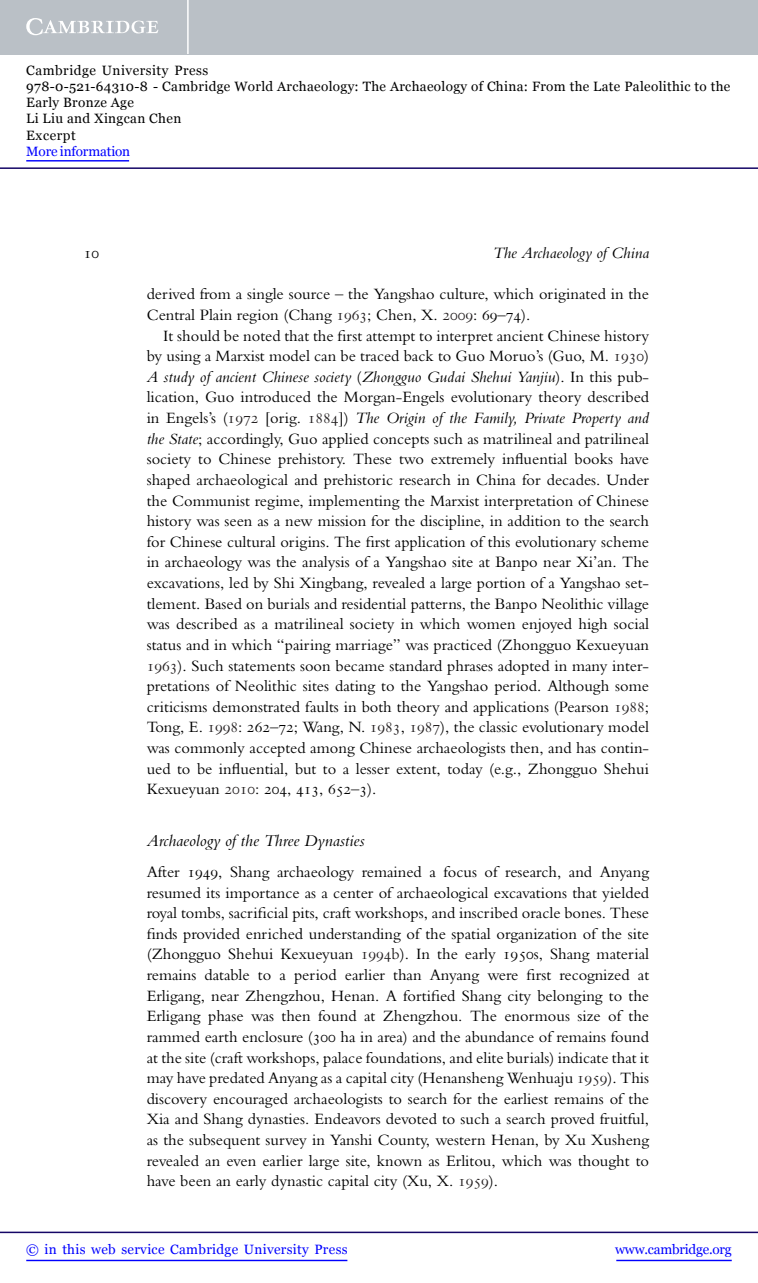
<style>
.page{position:relative;width:758px;height:1283px;background:#fff}
.page>*{position:absolute;margin:0;border:0;box-sizing:border-box;transform-origin:0 0}
.t1{font:17.25px "Bembo Italic Os F";color:#000}
.t2{font:16.5px/20.5px "Bembo";color:#000;text-align:justify}
.t3{font:16.5px "Bembo Italic Os F";color:#000}
.t4{font:16.5px "Bembo SC";color:#000}
.t5{font:13.5px/16.2px "Georgia";letter-spacing:.025em;color:#000}
.t6{font:13.5px "Georgia";letter-spacing:.025em;color:#00f}
.t7{font:13.5px "Georgia";letter-spacing:-.015em;color:#00f}
.t8{font:13.5px "Georgia";letter-spacing:-.01em;color:#00f}
.s1{font-family:"Bembo SC";color:#231f20}
.s2{font-family:"Bembo SC"}
.s3{font-family:"Bembo"}
.s4{font-family:"Bembo Italic Os F"}
.s5{color:#231f20}
</style>
<div class="page">
<div style="left:0;top:0;width:757px;height:54px;background:#bac0c6"></div>
<svg style="left:26px;top:18px;width:132px;height:17px"></svg>
<hr style="left:187px;top:0;width:2px;height:54px;background:#fff">
<hr style="left:0;top:167px;width:757px;height:2px;background:#150666">
<hr style="left:616px;top:1259px;width:115px;height:2px;background:#00f">
<hr style="left:0;top:1231px;width:757px;height:2px;background:#150666">
<hr style="left:26px;top:1259px;width:321px;height:2px;background:#00f">
<hr style="left:26px;top:160px;width:103px;height:1px;background:#00f">
<p class="t5" style="left:26px;top:62px;width:705px">Cambridge University Press<br>978-0-521-64310-8 - Cambridge World Archaeology: The Archaeology of China: From the Late Paleolithic to the Early Bronze Age<br>Li Liu and Xingcan Chen<br>Excerpt</p>
<p class="t8" style="left:26px;top:143px;width:105px">More information</p>
<p class="t4" style="left:84px;top:247px;width:17px">10</p>
<p class="t3" style="left:493px;top:247px;width:158px">The Archaeology of China</p>
<p class="t2" style="left:147px;top:285px;width:504px">derived from a single source – the Yangshao culture, which originated in the<br>Central Plain region (Chang <span class="s1">1963</span>; Chen, X. <span class="s1">2009</span>: <span class="s2">69</span>–<span class="s2">74</span>).</p>
<p class="t2" style="left:147px;top:326px;width:504px;text-align:right">It should be noted that the first attempt to interpret ancient Chinese history by using a Marxist model can be traced back to Guo Moruo’s (Guo, M. <span class="s1">1930</span>)</p>
<p class="t3" style="left:147px;top:371px;width:504px">A study of ancient Chinese society <span class="s3">(</span>Zhongguo Gudai Shehui Yanjiu<span class="s3">). In this pub-</span></p>
<p class="t2" style="left:147px;top:388px;width:504px">lication, Guo introduced the Morgan-Engels evolutionary theory described</p>
<p class="t3" style="left:147px;top:412px;width:504px"><span class="s3">in Engels’s (</span><span class="s1">1972</span> <span class="s3">[orig.</span> <span class="s1">1884</span><span class="s3">])</span> The Origin of the Family, Private Property and</p>
<p class="t2" style="left:147px;top:430px;width:504px"><span class="s4">the State</span>; accordingly, Guo applied concepts such as matrilineal and patrilineal society to Chinese prehistory. These two extremely influential books have shaped archaeological and prehistoric research in China for decades. Under the Communist regime, implementing the Marxist interpretation of Chinese history was seen as a new mission for the discipline, in addition to the search for Chinese cultural origins. The first application of this evolutionary scheme in archaeology was the analysis of a Yangshao site at Banpo near Xi’an. The excavations, led by Shi Xingbang, revealed a large portion of a Yangshao set&shy;tlement. Based on burials and residential patterns, the Banpo Neolithic village was described as a matrilineal society in which women enjoyed high social status and in which “pairing marriage” was practiced (Zhongguo Kexueyuan <span class="s1">1963</span>). Such statements soon became standard phrases adopted in many inter&shy;pretations of Neolithic sites dating to the Yangshao period. Although some criticisms demonstrated faults in both theory and applications (Pearson <span class="s1">1988</span>; Tong, E. <span class="s1">1998</span>: <span class="s2">262</span>–<span class="s2">72</span>; Wang, N. <span class="s1">1983</span>, <span class="s1">1987</span>), the classic evolutionary model was commonly accepted among Chinese archaeologists then, and has contin&shy;ued to be influential, but to a lesser extent, today (e.g., Zhongguo Shehui Kexueyuan <span class="s1">2010</span>: <span class="s2">204</span>, <span class="s2">413</span>, <span class="s2">652</span>–<span class="s2">3</span>).</p>
<p class="t1" style="left:147px;top:834px;width:219px">Archaeology of the Three Dynasties</p>
<p class="t2" style="left:147px;top:863px;width:504px">After <span class="s2">1949</span>, Shang archaeology remained a focus of research, and Anyang resumed its importance as a center of archaeological excavations that yielded royal tombs, sacrificial pits, craft workshops, and inscribed oracle bones. These finds provided enriched understanding of the spatial organization of the site (Zhongguo Shehui Kexueyuan <span class="s1">1994</span><span class="s5">b</span>). In the early <span class="s2">1950</span>s, Shang material remains datable to a period earlier than Anyang were first recognized at Erligang, near Zhengzhou, Henan. A fortified Shang city belonging to the Erligang phase was then found at Zhengzhou. The enormous size of the rammed earth enclosure (<span class="s2">300</span> ha in area) and the abundance of remains found at the site (craft workshops, palace foundations, and elite burials) indicate that it may have predated Anyang as a capital city (Henansheng Wenhuaju <span class="s1">1959</span>). This discovery encouraged archaeologists to search for the earliest remains of the Xia and Shang dynasties. Endeavors devoted to such a search proved fruitful, as the subsequent survey in Yanshi County, western Henan, by Xu Xusheng revealed an even earlier large site, known as Erlitou, which was thought to have been an early dynastic capital city (Xu, X. <span class="s1">1959</span>).</p>
<p class="t6" style="left:26px;top:1242px;width:323px">© in this web service Cambridge University Press</p>
<p class="t7" style="left:615px;top:1242px;width:118px">www.cambridge.org</p>
</div>
